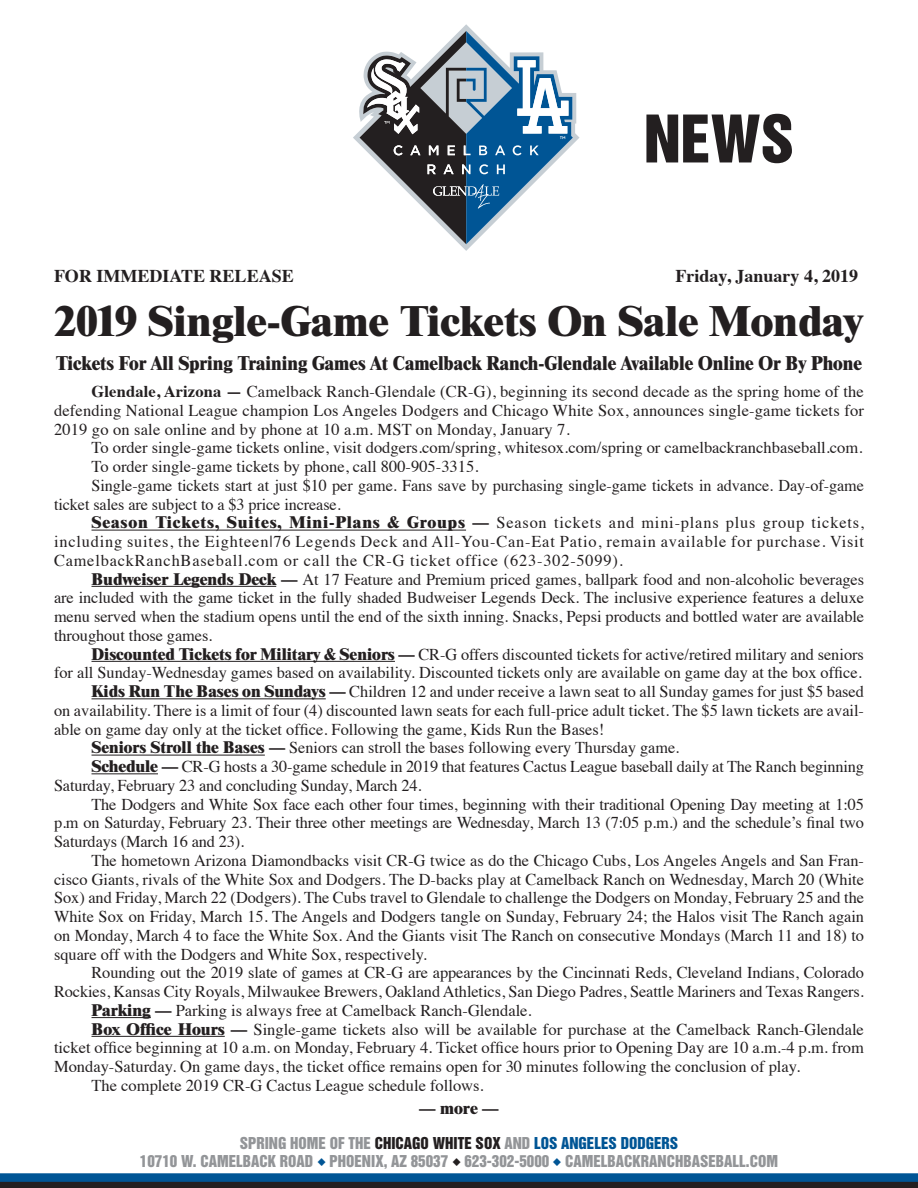
<style>
.page{position:relative;width:918px;height:1188px;background:#fff}
.page>*{position:absolute;margin:0;border:0;box-sizing:border-box;transform-origin:0 0}
.t1{font:60px "Helvetica Inserat";color:#231f20}
.t2{font:800 42px "Times";color:#231f20}
.t3{font:800 19.5px "Times";color:#231f20;scale:.92 1}
.t4{font:700 18px "Times";color:#231f20}
.t5{font:16.5px/18.8px "Times";color:#231f20;text-align:justify}
.t6{font:800 16.5px "Times";color:#231f20}
.t7{font:15px "Helvetica Inserat";color:#939598}
.s1{font-weight:700}
.s2{font-weight:800}
.s3{color:#231f20}
.s4{color:#005595}
.s5{font-family:"Minion Pro";font-weight:700;font-size:19.5px;color:#005595}
.s6{font-family:"Minion Pro";font-weight:700;font-size:19.5px;color:#231f20}
</style>
<div class="page">
<div style="left:0;top:1173px;width:918px;height:15px;background:#005595"></div>
<svg style="left:353px;top:24px;width:227px;height:227px"></svg>
<svg style="left:359px;top:31px;width:214px;height:213px"></svg>
<div style="left:0;top:1182px;width:918px;height:6px;background:#231f20"></div>
<hr style="left:92px;top:530px;width:374px;height:1px;background:#231f20">
<hr style="left:92px;top:586px;width:184px;height:1px;background:#231f20">
<hr style="left:92px;top:661px;width:303px;height:1px;background:#231f20">
<hr style="left:92px;top:698px;width:234px;height:1px;background:#231f20">
<hr style="left:92px;top:755px;width:173px;height:1px;background:#231f20">
<hr style="left:92px;top:773px;width:66px;height:1px;background:#231f20">
<hr style="left:92px;top:1017px;width:59px;height:1px;background:#231f20">
<hr style="left:92px;top:1036px;width:133px;height:1px;background:#231f20">
<p class="t1" style="left:644px;top:103px;width:151px">NEWS</p>
<p class="t4" style="left:54px;top:258px;width:241px">FOR IMMEDIATE RELEASE</p>
<p class="t4" style="left:675px;top:258px;width:184px">Friday, January 4, 2019</p>
<p class="t2" style="left:55px;top:295px;width:809px">2019 Single-Game Tickets On Sale Monday</p>
<p class="t3" style="left:56px;top:351px;width:878px">Tickets For All Spring Training Games At Camelback Ranch-Glendale Available Online Or By Phone</p>
<p class="t5" style="left:54px;top:381px;width:812px;text-indent:38px"><span class="s1">Glendale, Arizona —</span> Camelback Ranch-Glendale (CR-G), beginning its second decade as the spring home of the defending National League champion Los Angeles Dodgers and Chicago White Sox, announces single-game tickets for 2019 go on sale online and by phone at 10 a.m. MST on Monday, January 7.</p>
<p class="t5" style="left:92px;top:437px;width:773px">To order single-game tickets online, visit dodgers.com/spring, whitesox.com/spring or camelbackranchbaseball.com.</p>
<p class="t5" style="left:92px;top:456px;width:388px">To order single-game tickets by phone, call 800-905-3315.</p>
<p class="t5" style="left:54px;top:475px;width:812px;text-indent:37px">Single-game tickets start at just $10 per game. Fans save by purchasing single-game tickets in advance. Day-of-game ticket sales are subject to a $3 price increase.</p>
<p class="t5" style="left:54px;top:512px;width:812px;text-indent:38px"><span class="s2">Season Tickets, Suites, Mini-Plans &amp; Groups —</span> Season tickets and mini-plans plus group tickets, including suites, the Eighteen|76 Legends Deck and All-You-Can-Eat Patio, remain available for purchase. Visit CamelbackRanchBaseball.com or call the CR-G ticket office (623-302-5099).</p>
<p class="t5" style="left:54px;top:568px;width:812px;text-indent:38px"><span class="s2">Budweiser Legends Deck —</span> At 17 Feature and Premium priced games, ballpark food and non-alcoholic beverages are included with the game ticket in the fully shaded Budweiser Legends Deck. The inclusive experience features a deluxe menu served when the stadium opens until the end of the sixth inning. Snacks, Pepsi products and bottled water are available throughout those games.</p>
<p class="t5" style="left:54px;top:643px;width:811px;text-align:right"><span class="s2">Discounted Tickets for Military &amp; Seniors —</span> CR-G offers discounted tickets for active/retired military and seniors<br>for all Sunday-Wednesday games based on availability. Discounted tickets only are available on game day at the box office.</p>
<p class="t5" style="left:54px;top:681px;width:812px;text-indent:38px"><span class="s2">Kids Run The Bases on Sundays —</span> Children 12 and under receive a lawn seat to all Sunday games for just $5 based on availability. There is a limit of four (4) discounted lawn seats for each full-price adult ticket. The $5 lawn tickets are avail&shy;able on game day only at the ticket office. Following the game, Kids Run the Bases!</p>
<p class="t5" style="left:92px;top:737px;width:589px"><span class="s2">Seniors Stroll the Bases —</span> Seniors can stroll the bases following every Thursday game.</p>
<p class="t5" style="left:54px;top:756px;width:812px;text-indent:38px"><span class="s2">Schedule —</span> CR-G hosts a 30-game schedule in 2019 that features Cactus League baseball daily at The Ranch beginning<br>Saturday, February 23 and concluding Sunday, March 24.</p>
<p class="t5" style="left:54px;top:793px;width:812px;text-indent:38px">The Dodgers and White Sox face each other four times, beginning with their traditional Opening Day meeting at 1:05 p.m on Saturday, February 23. Their three other meetings are Wednesday, March 13 (7:05 p.m.) and the schedule’s final two Saturdays (March 16 and 23).</p>
<p class="t5" style="left:54px;top:850px;width:812px;text-indent:38px">The hometown Arizona Diamondbacks visit CR-G twice as do the Chicago Cubs, Los Angeles Angels and San Fran&shy;cisco Giants, rivals of the White Sox and Dodgers. The D-backs play at Camelback Ranch on Wednesday, March 20 (White Sox) and Friday, March 22 (Dodgers). The Cubs travel to Glendale to challenge the Dodgers on Monday, February 25 and the White Sox on Friday, March 15. The Angels and Dodgers tangle on Sunday, February 24; the Halos visit The Ranch again on Monday, March 4 to face the White Sox. And the Giants visit The Ranch on consecutive Mondays (March 11 and 18) to square off with the Dodgers and White Sox, respectively.</p>
<p class="t5" style="left:54px;top:962px;width:812px;text-align:right">Rounding out the 2019 slate of games at CR-G are appearances by the Cincinnati Reds, Cleveland Indians, Colorado<br>Rockies, Kansas City Royals, Milwaukee Brewers, Oakland Athletics, San Diego Padres, Seattle Mariners and Texas Rangers.</p>
<p class="t5" style="left:92px;top:1000px;width:442px"><span class="s2">Parking —</span> Parking is always free at Camelback Ranch-Glendale.</p>
<p class="t5" style="left:54px;top:1018px;width:811px;text-indent:38px"><span class="s2">Box Office Hours —</span> Single-game tickets also will be available for purchase at the Camelback Ranch-Glendale ticket office beginning at 10 a.m. on Monday, February 4. Ticket office hours prior to Opening Day are 10 a.m.-4 p.m. from Monday-Saturday. On game days, the ticket office remains open for 30 minutes following the conclusion of play.</p>
<p class="t5" style="left:92px;top:1075px;width:394px">The complete 2019 CR-G Cactus League schedule follows.</p>
<p class="t6" style="left:419px;top:1098px;width:81px">— more —</p>
<p class="t7" style="left:240px;top:1135px;width:440px">SPRING HOME OF THE <span class="s3">CHICAGO WHITE SOX</span> AND <span class="s4">LOS ANGELES DODGERS</span></p>
<p class="t7" style="left:140px;top:1153px;width:640px">10710 W. CAMELBACK ROAD <span class="s5">◆</span> PHOENIX, AZ 85037 <span class="s6">◆</span> 623-302-5000 <span class="s5">◆</span> CAMELBACKRANCHBASEBALL.COM</p>
</div>
